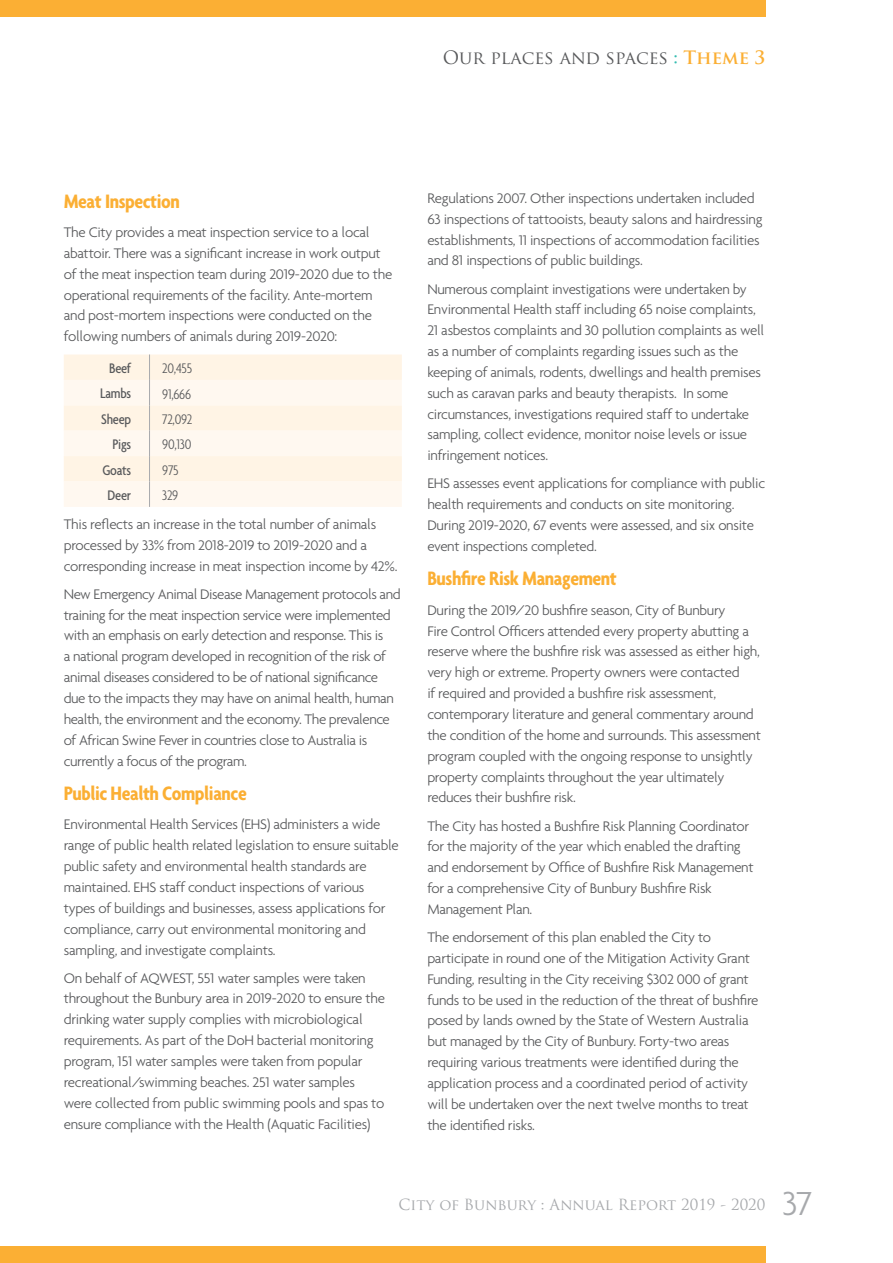
<style>
.page{position:relative;width:893px;height:1263px;background:#fff}
.page>*{position:absolute;margin:0;border:0;box-sizing:border-box;transform-origin:0 0}
.t1{font:300 36px "Agenda";color:#a7a9ac}
.t2{font:700 condensed 21px "Agenda";letter-spacing:-.02em;color:#fbaf34}
.t3{font:18px "Trajan Pro";color:#58595b}
.t4{font:300 15px/20.9px "Agenda";letter-spacing:-.02em;color:#58595b}
.t5{font:15px "Trajan Pro";color:#a7a9ac}
.t6{font:300 condensed 15px "Agenda";letter-spacing:-.02em;color:#58595b}
.t7{font:500 condensed 15px "Agenda";letter-spacing:-.02em;color:#58595b}
.s1{font-weight:700;color:#36bdb2}
.s2{font-weight:700;color:#fbaf34}
</style>
<div class="page">
<svg style="left:64px;top:354px;width:338px;height:153px"></svg>
<div style="left:0;top:1246px;width:765px;height:17px;background:#fbaf34"></div>
<div style="left:0;top:0;width:765px;height:17px;background:#fbaf34"></div>
<p class="t3" style="left:443px;top:46px;width:324px">Our places and spaces <span class="s1">:</span> <span class="s2">Theme 3</span></p>
<h2 class="t2" style="left:64px;top:189px;width:118px">Meat Inspection</h2>
<p class="t4" style="left:64px;top:222px;width:330px">The City provides a meat inspection service to a local abattoir. There was a significant increase in work output of the meat inspection team during 2019-2020 due to the operational requirements of the facility. Ante-mortem and post-mortem inspections were conducted on the following numbers of animals during 2019-2020:</p>
<p class="t7" style="left:109px;top:360px;width:23px">Beef</p>
<p class="t6" style="left:162px;top:360px;width:31px">20,455</p>
<p class="t7" style="left:100px;top:385px;width:32px">Lambs</p>
<p class="t6" style="left:162px;top:385px;width:30px">91,666</p>
<p class="t7" style="left:101px;top:410px;width:31px">Sheep</p>
<p class="t6" style="left:162px;top:411px;width:32px">72,092</p>
<p class="t7" style="left:113px;top:436px;width:20px">Pigs</p>
<p class="t6" style="left:162px;top:436px;width:31px">90,130</p>
<p class="t7" style="left:102px;top:461px;width:30px">Goats</p>
<p class="t6" style="left:162px;top:461px;width:18px">975</p>
<p class="t7" style="left:108px;top:486px;width:25px">Deer</p>
<p class="t6" style="left:162px;top:487px;width:18px">329</p>
<p class="t4" style="left:64px;top:513px;width:335px">This reflects an increase in the total number of animals processed by 33% from 2018-2019 to 2019-2020 and a corresponding increase in meat inspection income by 42%.</p>
<p class="t4" style="left:64px;top:583px;width:339px">New Emergency Animal Disease Management protocols and training for the meat inspection service were implemented with an emphasis on early detection and response. This is<br>a national program developed in recognition of the risk of animal diseases considered to be of national significance due to the impacts they may have on animal health, human health, the environment and the economy. The prevalence of African Swine Fever in countries close to Australia is currently a focus of the program.</p>
<h2 class="t2" style="left:64px;top:781px;width:184px">Public Health Compliance</h2>
<p class="t4" style="left:64px;top:814px;width:336px">Environmental Health Services (EHS) administers a wide range of public health related legislation to ensure suitable public safety and environmental health standards are maintained. EHS staff conduct inspections of various types of buildings and businesses, assess applications for compliance, carry out environmental monitoring and sampling, and investigate complaints.</p>
<p class="t4" style="left:64px;top:967px;width:323px">On behalf of AQWEST, 551 water samples were taken throughout the Bunbury area in 2019-2020 to ensure the drinking water supply complies with microbiological requirements. As part of the DoH bacterial monitoring program, 151 water samples were taken from popular recreational/swimming beaches. 251 water samples were collected from public swimming pools and spas to ensure compliance with the Health (Aquatic Facilities)</p>
<p class="t4" style="left:427px;top:187px;width:337px">Regulations 2007. Other inspections undertaken included 63 inspections of tattooists, beauty salons and hairdressing establishments, 11 inspections of accommodation facilities and 81 inspections of public buildings.</p>
<p class="t4" style="left:427px;top:278px;width:338px">Numerous complaint investigations were undertaken by Environmental Health staff including 65 noise complaints, 21 asbestos complaints and 30 pollution complaints as well as a number of complaints regarding issues such as the keeping of animals, rodents, dwellings and health premises such as caravan parks and beauty therapists. In some circumstances, investigations required staff to undertake sampling, collect evidence, monitor noise levels or issue infringement notices.</p>
<p class="t4" style="left:427px;top:473px;width:339px">EHS assesses event applications for compliance with public health requirements and conducts on site monitoring.<br>During 2019-2020, 67 events were assessed, and six onsite event inspections completed.</p>
<h2 class="t2" style="left:427px;top:566px;width:191px">Bushfire Risk Management</h2>
<p class="t4" style="left:427px;top:599px;width:335px">During the 2019/20 bushfire season, City of Bunbury<br>Fire Control Officers attended every property abutting a reserve where the bushfire risk was assessed as either high, very high or extreme. Property owners were contacted<br>if required and provided a bushfire risk assessment, contemporary literature and general commentary around the condition of the home and surrounds. This assessment program coupled with the ongoing response to unsightly property complaints throughout the year ultimately reduces their bushfire risk.</p>
<p class="t4" style="left:427px;top:815px;width:328px">The City has hosted a Bushfire Risk Planning Coordinator for the majority of the year which enabled the drafting and endorsement by Office of Bushfire Risk Management for a comprehensive City of Bunbury Bushfire Risk Management Plan.</p>
<p class="t4" style="left:427px;top:926px;width:333px">The endorsement of this plan enabled the City to participate in round one of the Mitigation Activity Grant Funding, resulting in the City receiving $302 000 of grant funds to be used in the reduction of the threat of bushfire posed by lands owned by the State of Western Australia but managed by the City of Bunbury. Forty-two areas requiring various treatments were identified during the application process and a coordinated period of activity will be undertaken over the next twelve months to treat the identified risks.</p>
<p class="t5" style="left:398px;top:1195px;width:368px">City of Bunbury : Annual Report 2019 - 2020</p>
<h1 class="t1" style="left:782px;top:1182px;width:31px">37</h1>
</div>
